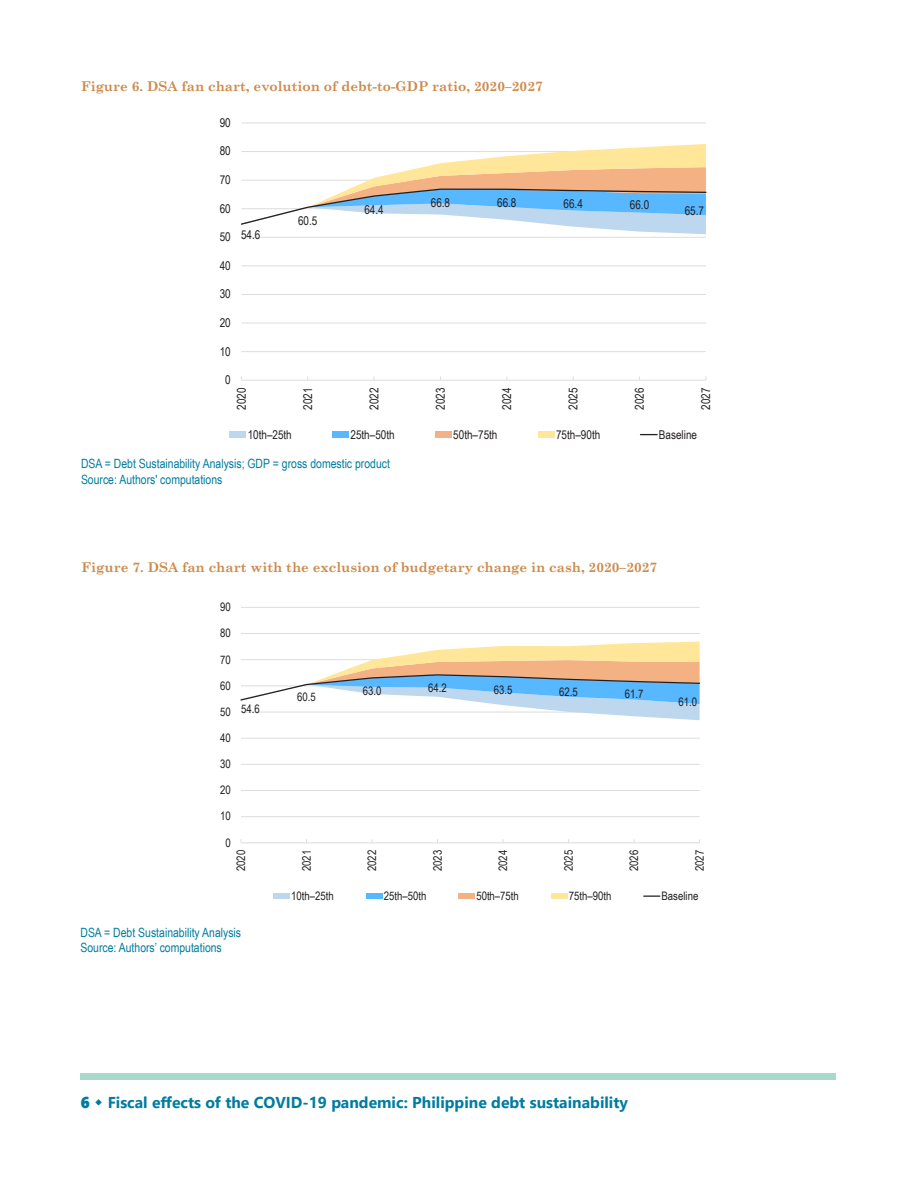
<style>
.page{position:relative;width:918px;height:1188px;background:#fff}
.page>*{position:absolute;margin:0;border:0;box-sizing:border-box;transform-origin:0 0}
.t1{font:700 15.75px "Segoe UI";color:#007ca1}
.tabtitle{font:700 13.5px "Century Schoolbook";color:#cd8b4d}
.Source{font:12.75px "Arial Narrow";color:#007ca1}
.t2{font:12.15px "Arial Narrow";color:#231f20}
.t3{font:11.7px "Arial Narrow";color:#231f20}
.s1{font-family:"Segoe UI Black";font-weight:400}
</style>
<div class="page">
<div style="left:80px;top:1073px;width:756px;height:7px;background:#a7dacd"></div>
<hr style="left:241px;top:351px;width:465px;height:1px;background:#dcdddf">
<hr style="left:241px;top:323px;width:465px;height:1px;background:#dcdddf">
<hr style="left:241px;top:294px;width:465px;height:1px;background:#dcdddf">
<hr style="left:241px;top:266px;width:465px;height:1px;background:#dcdddf">
<hr style="left:241px;top:237px;width:465px;height:1px;background:#dcdddf">
<hr style="left:241px;top:123px;width:465px;height:1px;background:#dcdddf">
<hr style="left:241px;top:380px;width:465px;height:1px;background:#dcdddf">
<svg style="left:241px;top:144px;width:466px;height:90px"></svg>
<div style="left:229px;top:432px;width:17px;height:6px;background:#bdd7ee"></div>
<div style="left:332px;top:432px;width:17px;height:6px;background:#57b7ff"></div>
<div style="left:435px;top:432px;width:17px;height:6px;background:#f4b183"></div>
<div style="left:538px;top:432px;width:16px;height:6px;background:#ffe699"></div>
<svg style="left:640px;top:434px;width:17px;height:1px"></svg>
<hr style="left:241px;top:816px;width:459px;height:1px;background:#dcdddf">
<hr style="left:241px;top:790px;width:459px;height:1px;background:#dcdddf">
<hr style="left:241px;top:764px;width:459px;height:1px;background:#dcdddf">
<hr style="left:241px;top:738px;width:459px;height:1px;background:#dcdddf">
<hr style="left:241px;top:633px;width:459px;height:1px;background:#dcdddf">
<hr style="left:241px;top:607px;width:459px;height:1px;background:#dcdddf">
<hr style="left:241px;top:843px;width:459px;height:1px;background:#dcdddf">
<svg style="left:241px;top:642px;width:459px;height:78px"></svg>
<div style="left:273px;top:893px;width:16px;height:6px;background:#bdd7ee"></div>
<div style="left:366px;top:893px;width:16px;height:6px;background:#57b7ff"></div>
<div style="left:459px;top:893px;width:16px;height:6px;background:#f4b183"></div>
<div style="left:551px;top:893px;width:16px;height:6px;background:#ffe699"></div>
<svg style="left:644px;top:896px;width:16px;height:1px"></svg>
<p class="tabtitle" style="left:81px;top:76px;width:463px">Figure 6. DSA fan chart, evolution of debt-to-GDP ratio, 2020–2027</p>
<p class="t2" style="left:220px;top:114px;width:13px">90</p>
<p class="t2" style="left:220px;top:142px;width:13px">80</p>
<p class="t2" style="left:220px;top:171px;width:13px">70</p>
<p class="t2" style="left:220px;top:199px;width:13px">60</p>
<p class="t2" style="left:220px;top:228px;width:13px">50</p>
<p class="t2" style="left:220px;top:257px;width:13px">40</p>
<p class="t2" style="left:220px;top:285px;width:13px">30</p>
<p class="t2" style="left:220px;top:314px;width:13px">20</p>
<p class="t2" style="left:220px;top:342px;width:13px">10</p>
<p class="t2" style="left:225px;top:371px;width:7px">0</p>
<p class="t2" style="left:241px;top:226px;width:21px">54.6</p>
<p class="t2" style="left:298px;top:212px;width:21px">60.5</p>
<p class="t2" style="left:364px;top:200px;width:21px">64.4</p>
<p class="t2" style="left:431px;top:194px;width:21px">66.8</p>
<p class="t2" style="left:497px;top:194px;width:21px">66.8</p>
<p class="t2" style="left:564px;top:195px;width:21px">66.4</p>
<p class="t2" style="left:630px;top:196px;width:21px">66.0</p>
<p class="t2" style="left:685px;top:202px;width:21px">65.7</p>
<p class="t2" style="left:233px;top:410px;width:24px;rotate:-90deg">2020</p>
<p class="t2" style="left:299px;top:410px;width:24px;rotate:-90deg">2021</p>
<p class="t2" style="left:365px;top:410px;width:24px;rotate:-90deg">2022</p>
<p class="t2" style="left:432px;top:410px;width:24px;rotate:-90deg">2023</p>
<p class="t2" style="left:498px;top:410px;width:24px;rotate:-90deg">2024</p>
<p class="t2" style="left:564px;top:410px;width:24px;rotate:-90deg">2025</p>
<p class="t2" style="left:631px;top:410px;width:24px;rotate:-90deg">2026</p>
<p class="t2" style="left:697px;top:410px;width:24px;rotate:-90deg">2027</p>
<p class="t2" style="left:248px;top:425px;width:46px">10th–25th</p>
<p class="t2" style="left:350px;top:425px;width:46px">25th–50th</p>
<p class="t2" style="left:453px;top:425px;width:46px">50th–75th</p>
<p class="t2" style="left:556px;top:425px;width:46px">75th–90th</p>
<p class="t2" style="left:659px;top:425px;width:40px">Baseline</p>
<p class="Source" style="left:81px;top:454px;width:310px">DSA = Debt Sustainability Analysis; GDP = gross domestic product</p>
<p class="Source" style="left:81px;top:470px;width:143px">Source: Authors' computations</p>
<p class="tabtitle" style="left:82px;top:556px;width:577px">Figure 7. DSA fan chart with the exclusion of budgetary change in cash, 2020–2027</p>
<p class="t3" style="left:220px;top:598px;width:12px">90</p>
<p class="t3" style="left:220px;top:625px;width:12px">80</p>
<p class="t3" style="left:220px;top:651px;width:12px">70</p>
<p class="t3" style="left:220px;top:677px;width:12px">60</p>
<p class="t3" style="left:220px;top:703px;width:12px">50</p>
<p class="t3" style="left:220px;top:729px;width:12px">40</p>
<p class="t3" style="left:220px;top:755px;width:12px">30</p>
<p class="t3" style="left:220px;top:782px;width:12px">20</p>
<p class="t3" style="left:220px;top:808px;width:12px">10</p>
<p class="t3" style="left:225px;top:834px;width:7px">0</p>
<p class="t3" style="left:241px;top:700px;width:20px">54.6</p>
<p class="t3" style="left:297px;top:689px;width:20px">60.5</p>
<p class="t3" style="left:363px;top:682px;width:20px">63.0</p>
<p class="t3" style="left:428px;top:679px;width:20px">64.2</p>
<p class="t3" style="left:494px;top:681px;width:20px">63.5</p>
<p class="t3" style="left:559px;top:684px;width:20px">62.5</p>
<p class="t3" style="left:625px;top:686px;width:20px">61.7</p>
<p class="t3" style="left:678px;top:693px;width:20px">61.0</p>
<p class="t3" style="left:232px;top:871px;width:23px;rotate:-90deg">2020</p>
<p class="t3" style="left:298px;top:871px;width:23px;rotate:-90deg">2021</p>
<p class="t3" style="left:364px;top:871px;width:23px;rotate:-90deg">2022</p>
<p class="t3" style="left:429px;top:871px;width:23px;rotate:-90deg">2023</p>
<p class="t3" style="left:495px;top:871px;width:23px;rotate:-90deg">2024</p>
<p class="t3" style="left:560px;top:871px;width:23px;rotate:-90deg">2025</p>
<p class="t3" style="left:626px;top:871px;width:23px;rotate:-90deg">2026</p>
<p class="t3" style="left:691px;top:871px;width:23px;rotate:-90deg">2027</p>
<p class="t3" style="left:291px;top:887px;width:44px">10th–25th</p>
<p class="t3" style="left:384px;top:887px;width:44px">25th–50th</p>
<p class="t3" style="left:476px;top:887px;width:44px">50th–75th</p>
<p class="t3" style="left:569px;top:887px;width:44px">75th–90th</p>
<p class="t3" style="left:662px;top:887px;width:38px">Baseline</p>
<p class="Source" style="left:80px;top:923px;width:162px">DSA = Debt Sustainability Analysis</p>
<p class="Source" style="left:80px;top:938px;width:143px">Source: Authors’ computations</p>
<p class="t1" style="left:80px;top:1087px;width:549px"><span class="s1">6</span> Fiscal effects of the COVID-19 pandemic: Philippine debt sustainability</p>
</div>
